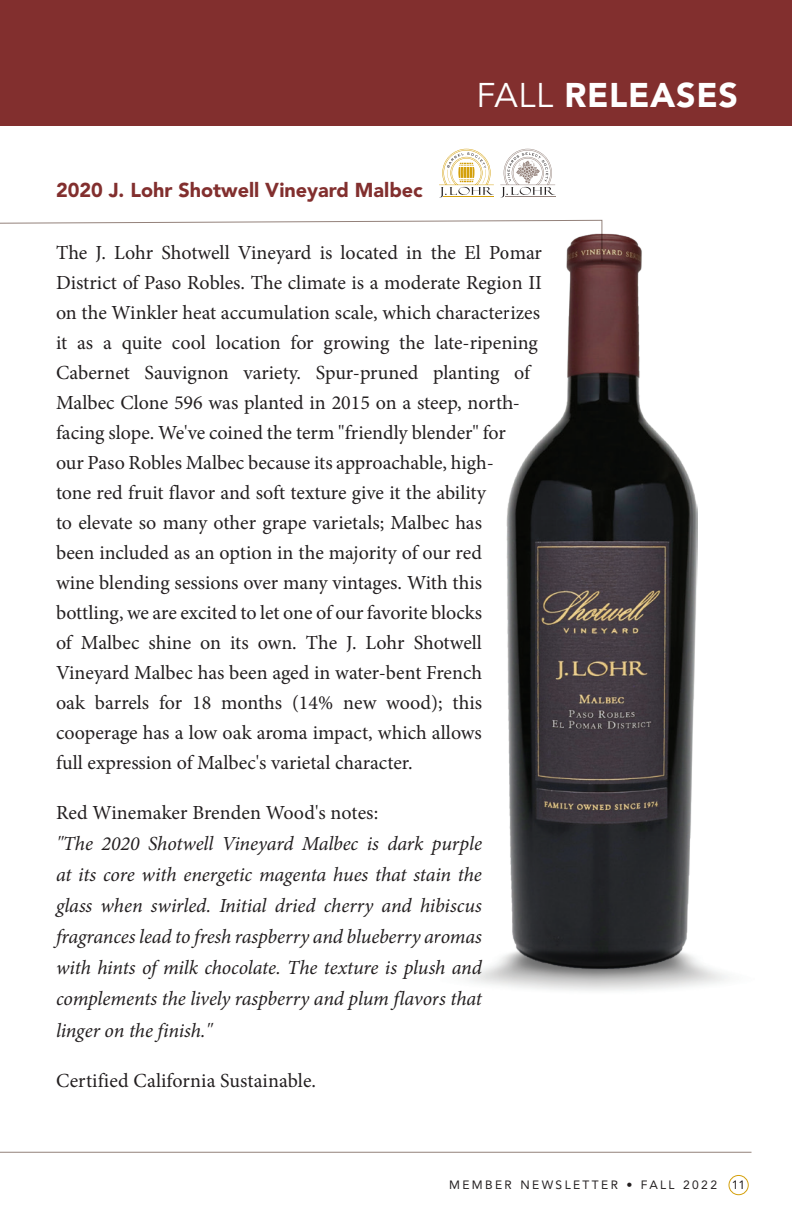
<style>
.page{position:relative;width:792px;height:1224px;background:#fff}
.page>*{position:absolute;margin:0;border:0;box-sizing:border-box;transform-origin:0 0}
.t1{font:900 34px "Avenir LT Std";letter-spacing:.02em;color:#fff}
.t2{font:20px/30px "Minion Pro";color:#231f20}
.t3{font:italic 20px/31.2px "Minion Pro";letter-spacing:-.01em;color:#231f20;text-align:justify}
.t4{font:900 20px "Avenir LT Std";color:#822f2e}
.t5{font:12px "Avenir LT Std";letter-spacing:.2em;color:#231f20}
.s1{font-weight:400}
</style>
<div class="page">
<div style="left:0;top:0;width:792px;height:126px;background:#822f2e"></div>
<hr style="left:0;top:1152px;width:752px;height:1px;background:#93817a">
<div style="left:729px;top:1175px;width:20px;height:20px;border:1px solid #d4a00c;border-radius:50%"></div>
<hr style="left:444px;top:197px;width:50px;height:1px;background:#d4a00c">
<svg style="left:439px;top:149px;width:55px;height:48px"></svg>
<hr style="left:505px;top:197px;width:50px;height:1px;background:#93817a">
<svg style="left:500px;top:149px;width:55px;height:48px"></svg>
<svg style="left:0;top:220px;width:602px;height:13px"></svg>
<img style="left:507px;top:233px;width:190px;height:736px">
<p class="t4" style="left:56px;top:178px;width:368px">2020 J. Lohr Shotwell Vineyard Malbec</p>
<h1 class="t1" style="left:477px;top:74px;width:263px"><span class="s1">FALL</span> RELEASES</h1>
<p class="t2" style="left:56px;top:238px;width:488px">The J. Lohr Shotwell Vineyard is located in the El Pomar District of Paso Robles. The climate is a moderate Region II on the Winkler heat accumulation scale, which characterizes it as a quite cool location for growing the late-ripening Cabernet Sauvignon variety. Spur-pruned planting of Malbec Clone 596 was planted in 2015 on a steep, north&shy;facing slope. We've coined the term "friendly blender" for<br>our Paso Robles Malbec because its approachable, high-<br>tone red fruit flavor and soft texture give it the ability<br>to elevate so many other grape varietals; Malbec has<br>been included as an option in the majority of our red<br>wine blending sessions over many vintages. With this bottling, we are excited to let one of our favorite blocks<br>of Malbec shine on its own. The J. Lohr Shotwell Vineyard Malbec has been aged in water-bent French<br>oak barrels for 18 months (14% new wood); this cooperage has a low oak aroma impact, which allows<br>full expression of Malbec's varietal character.</p>
<p class="t2" style="left:56px;top:798px;width:324px">Red Winemaker Brenden Wood's notes:</p>
<p class="t3" style="left:56px;top:828px;width:428px">"The 2020 Shotwell Vineyard Malbec is dark purple at its core with energetic magenta hues that stain the glass when swirled. Initial dried cherry and hibiscus fragrances lead to fresh raspberry and blueberry aromas with hints of milk chocolate. The texture is plush and complements the lively raspberry and plum flavors that linger on the finish."</p>
<p class="t2" style="left:56px;top:1066px;width:262px">Certified California Sustainable.</p>
<p class="t5" style="left:449px;top:1178px;width:298px">MEMBER NEWSLETTER • FALL 2022 11</p>
</div>
